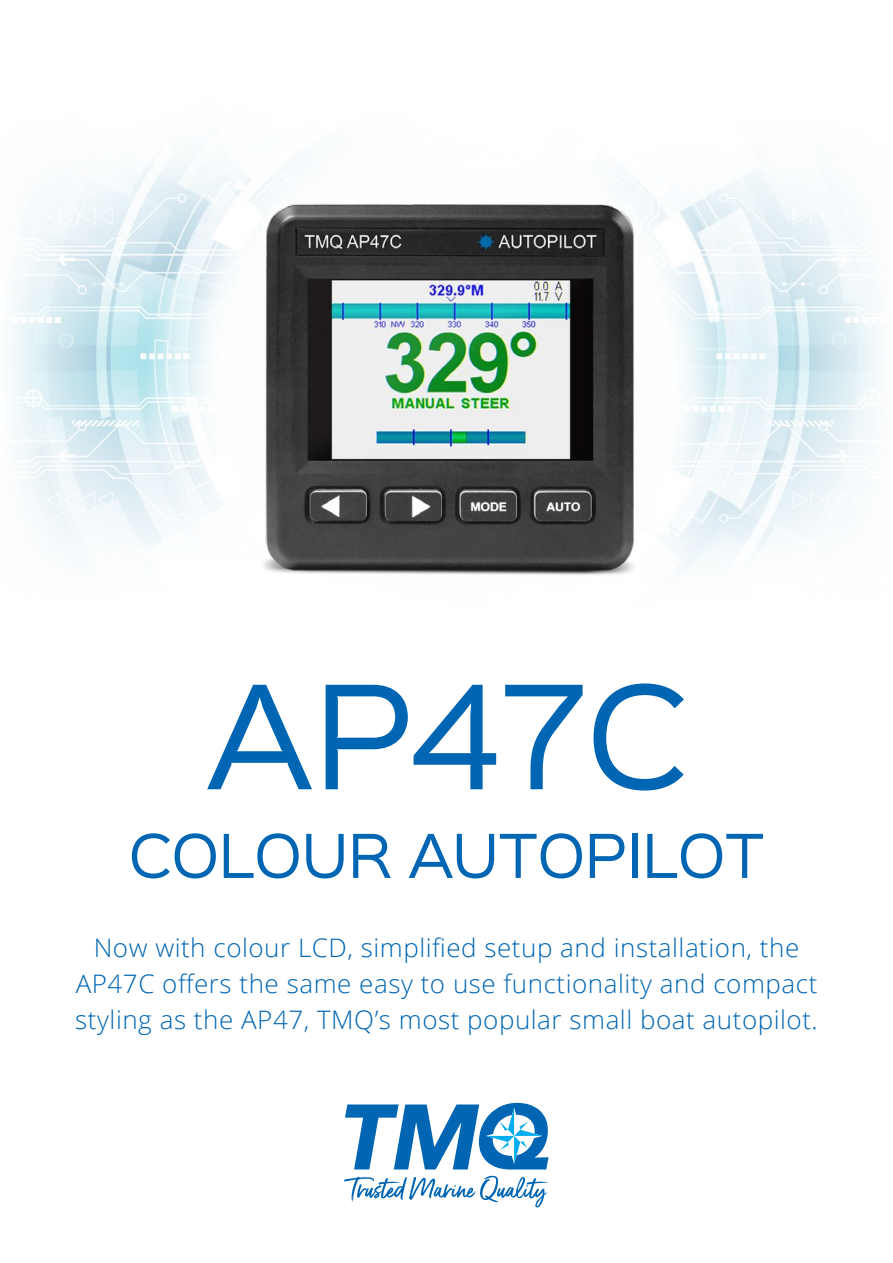
<style>
.page{position:relative;width:893px;height:1263px;background:#fff}
.page>*{position:absolute;margin:0;border:0;box-sizing:border-box;transform-origin:0 0}
.t1{font:129px "Sinkin Sans 400";color:#0066b3}
.t2{font:54.45px "Sinkin Sans 400";color:#0066b3}
.t3{font:300 25.5px/36px "Open Sans";letter-spacing:.02em;color:#0066b3;text-align:center}
</style>
<div class="page">
<img style="left:10px;top:154px;width:866px;height:411px">
<svg style="left:145px;top:85px;width:603px;height:603px"></svg>
<svg style="left:344px;top:1176px;width:205px;height:31px"></svg>
<svg style="left:345px;top:1103px;width:203px;height:66px"></svg>
<img style="left:217px;top:165px;width:460px;height:460px">
<h1 class="t1" style="left:205px;top:628px;width:484px">AP47C</h1>
<h2 class="t2" style="left:129px;top:810px;width:637px">COLOUR AUTOPILOT</h2>
<p class="t3" style="left:75px;top:929px;width:744px">Now with colour LCD, simplified setup and installation, the<br>AP47C offers the same easy to use functionality and compact styling as the AP47, TMQ’s most popular small boat autopilot.</p>
</div>
